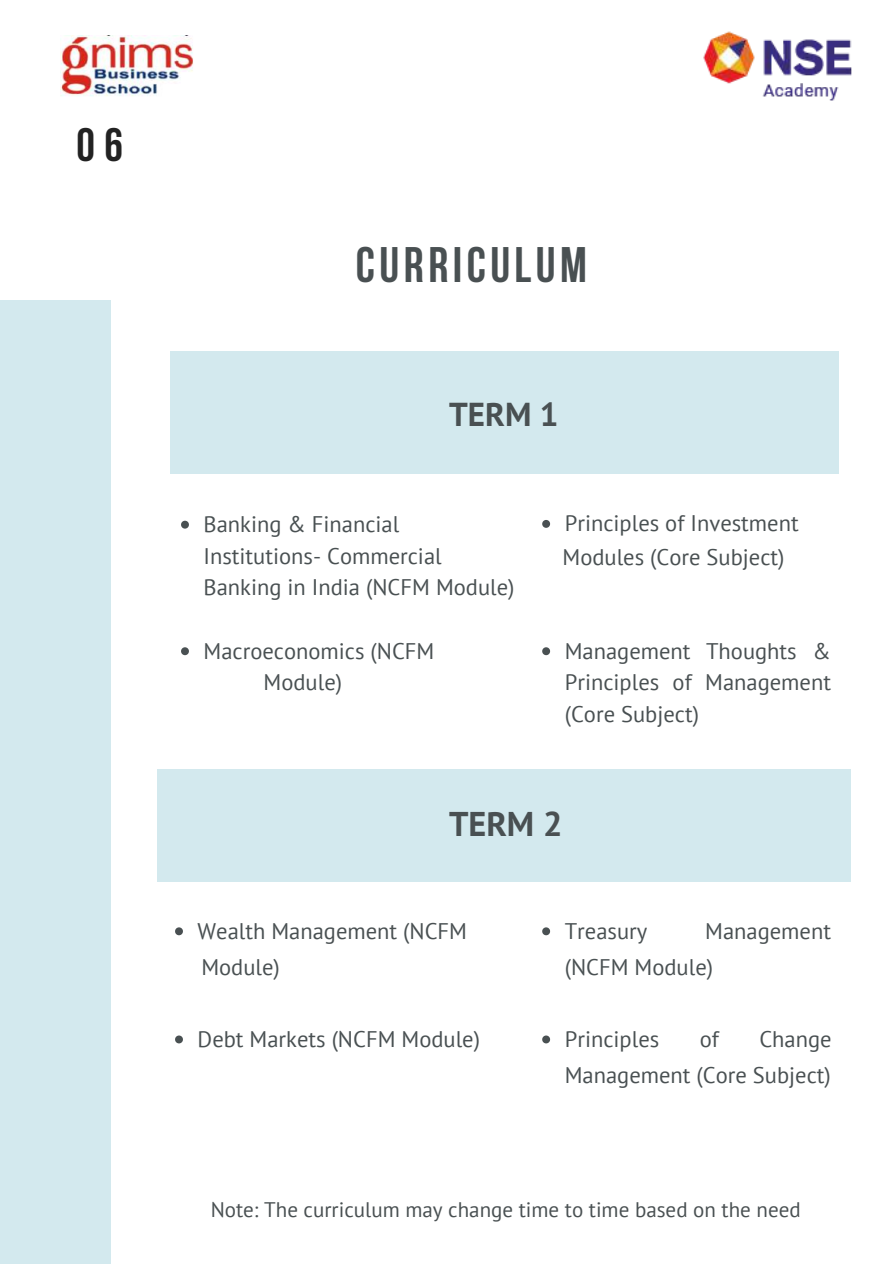
<style>
.page{position:relative;width:894px;height:1264px;background:#fff}
.page>*{position:absolute;margin:0;border:0;box-sizing:border-box;transform-origin:0 0}
.t1{font:700 49.65px "Bebas Neue";letter-spacing:.09em;color:#495052}
.t2{font:700 46.65px "Bebas Neue";color:#222}
.t3{font:700 34.2px "PT Sans";color:#495052}
.t4{font:700 33px "PT Sans";color:#495052}
.t5{font:22.5px/31.5px "PT Sans";color:#495052}
.t6{font:21px "PT Sans";color:#495052}
</style>
<div class="page">
<div style="left:170px;top:351px;width:668px;height:123px;background:#d3e9ee"></div>
<div style="left:0;top:300px;width:110px;height:963px;background:#d3e9ee"></div>
<div style="left:157px;top:768px;width:693px;height:113px;background:#d3e9ee"></div>
<svg style="left:181px;top:520px;width:8px;height:8px"></svg>
<svg style="left:181px;top:647px;width:8px;height:8px"></svg>
<svg style="left:542px;top:520px;width:8px;height:8px"></svg>
<svg style="left:175px;top:927px;width:8px;height:8px"></svg>
<svg style="left:175px;top:1035px;width:8px;height:8px"></svg>
<svg style="left:542px;top:927px;width:8px;height:8px"></svg>
<svg style="left:542px;top:1035px;width:8px;height:8px"></svg>
<img style="left:60px;top:36px;width:133px;height:60px">
<img style="left:703px;top:31px;width:149px;height:70px">
<svg style="left:542px;top:647px;width:8px;height:8px"></svg>
<h2 class="t2" style="left:77px;top:126px;width:48px">06</h2>
<h1 class="t1" style="left:356px;top:245px;width:232px">CURRICULUM</h1>
<h3 class="t4" style="left:449px;top:392px;width:111px">TERM 1</h3>
<p class="t5" style="left:203px;top:508px;width:312px">Banking &amp; Financial<br>Institutions- Commercial<br>Banking in India (NCFM Module)</p>
<p class="t5" style="left:263px;top:634px;width:172px;text-indent:-60px">Macroeconomics (NCFM<br>Module)</p>
<p class="t5" style="left:562px;top:506px;width:237px;line-height:33.8px">Principles of Investment<br>Modules (Core Subject)</p>
<p class="t5" style="left:564px;top:634px;width:268px;text-align:justify">Management Thoughts &amp; Principles of Management (Core Subject)</p>
<h3 class="t3" style="left:449px;top:800px;width:115px">TERM 2</h3>
<p class="t5" style="left:197px;top:914px;width:271px">Wealth Management (NCFM</p>
<p class="t5" style="left:201px;top:950px;width:80px">Module)</p>
<p class="t5" style="left:197px;top:1022px;width:284px">Debt Markets (NCFM Module)</p>
<p class="t5" style="left:564px;top:914px;width:84px">Treasury</p>
<p class="t5" style="left:564px;top:912px;width:268px;line-height:36px;text-indent:140px">Management (NCFM Module)</p>
<p class="t5" style="left:564px;top:1020px;width:268px;line-height:36px;text-align:right">Change<br>Management (Core Subject)</p>
<p class="t5" style="left:564px;top:1022px;width:96px">Principles</p>
<p class="t5" style="left:699px;top:1022px;width:21px">of</p>
<p class="t6" style="left:211px;top:1195px;width:591px">Note: The curriculum may change time to time based on the need</p>
</div>
